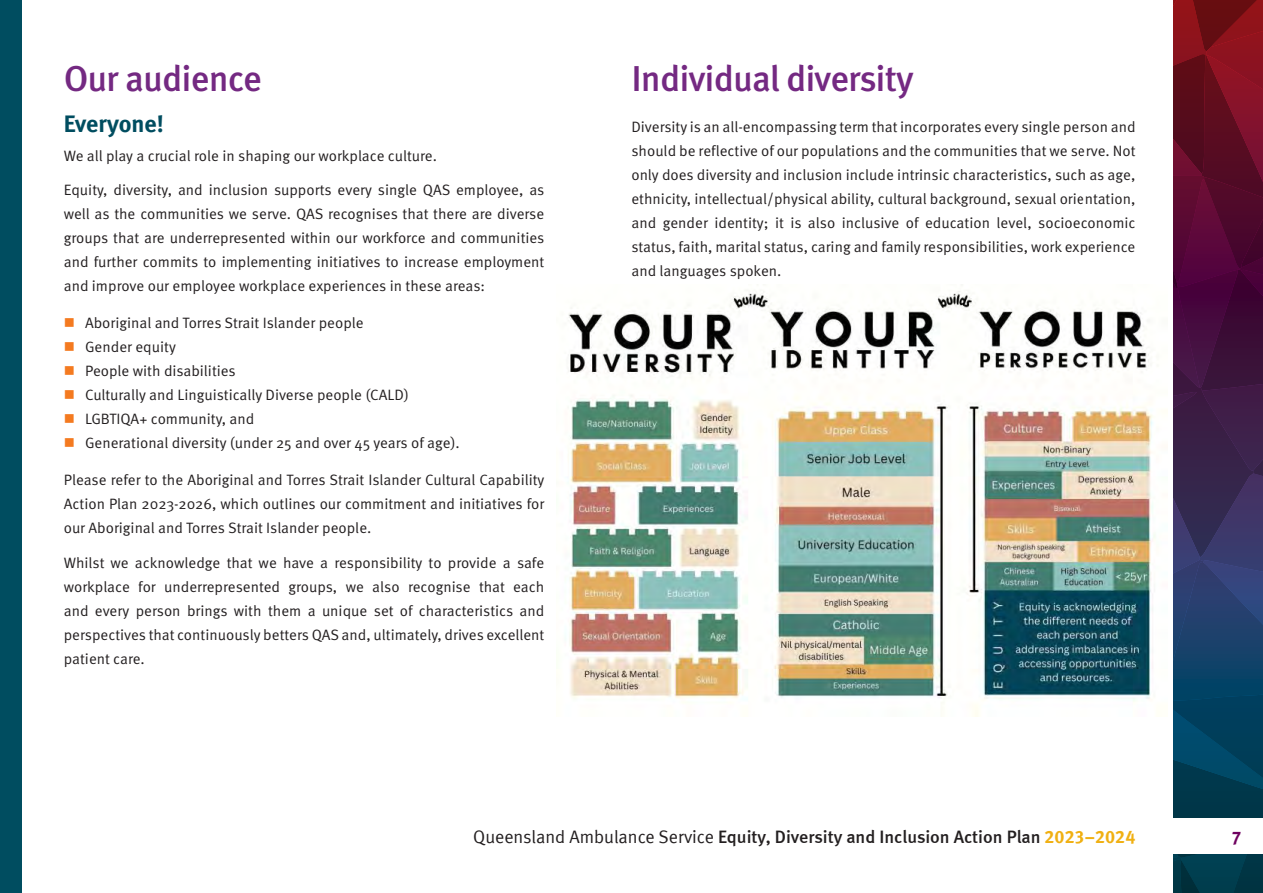
<style>
.page{position:relative;width:1263px;height:893px;background:#fff}
.page>*{position:absolute;margin:0;border:0;box-sizing:border-box;transform-origin:0 0}
.t1{font:500 36px "Meta Pro";letter-spacing:-.025em;color:#742982}
.t2{font:24px "Meta Bold LF";color:#004d60}
.t3{font:500 18px "Meta";color:#231f20}
.t4{font:18px "Meta Bold LF";color:#6e005f}
.t5{font:15px/24px "Meta Pro Norm";color:#231f20;text-align:justify}
.s1{font-family:"Meta Normal LF";font-weight:400}
.s2{font-family:"Meta Bold LF";font-weight:400;color:#f0b012}
</style>
<div class="page">
<div style="left:0;top:0;width:21px;height:893px;background:#004d60"></div>
<img style="left:568px;top:284px;width:587px;height:433px">
<svg style="left:1174px;top:0;width:89px;height:893px;background:#3a2346"></svg>
<div style="left:1174px;top:818px;width:89px;height:35px;background:#fff"></div>
<h1 class="t1" style="left:64px;top:51px;width:200px">Our audience</h1>
<h2 class="t2" style="left:64px;top:110px;width:102px">Everyone!</h2>
<p class="t5" style="left:64px;top:143px;width:375px">We all play a crucial role in shaping our workplace culture.</p>
<p class="t5" style="left:64px;top:177px;width:482px">Equity, diversity, and inclusion supports every single QAS employee, as well as the communities we serve. QAS recognises that there are diverse groups that are underrepresented within our workforce and communities and further commits to implementing initiatives to increase employment and improve our employee workplace experiences in these areas:</p>
<p class="t5" style="left:85px;top:310px;width:376px;text-align:left">Aboriginal and Torres Strait Islander people<br>Gender equity<br>People with disabilities<br>Culturally and Linguistically Diverse people (CALD)<br>LGBTIQA+ community, and<br>Generational diversity (under 25 and over 45 years of age).</p>
<p class="t5" style="left:64px;top:467px;width:482px">Please refer to the Aboriginal and Torres Strait Islander Cultural Capability Action Plan 2023-2026, which outlines our commitment and initiatives for our Aboriginal and Torres Strait Islander people.</p>
<p class="t5" style="left:64px;top:549px;width:482px">Whilst we acknowledge that we have a responsibility to provide a safe workplace for underrepresented groups, we also recognise that each and every person brings with them a unique set of characteristics and perspectives that continuously betters QAS and, ultimately, drives excellent patient care.</p>
<h1 class="t1" style="left:631px;top:51px;width:284px">Individual diversity</h1>
<p class="t5" style="left:631px;top:114px;width:506px">Diversity is an all-encompassing term that incorporates every single person and should be reflective of our populations and the communities that we serve. Not only does diversity and inclusion include intrinsic characteristics, such as age, ethnicity, intellectual/physical ability, cultural background, sexual orientation, and gender identity; it is also inclusive of education level, socioeconomic status, faith, marital status, caring and family responsibilities, work experience and languages spoken.</p>
<p class="t3" style="left:473px;top:827px;width:664px"><span class="s1">Queensland Ambulance Service</span> Equity, Diversity and Inclusion Action Plan <span class="s2">2023–2024</span></p>
<p class="t4" style="left:1231px;top:826px;width:12px">7</p>
</div>
